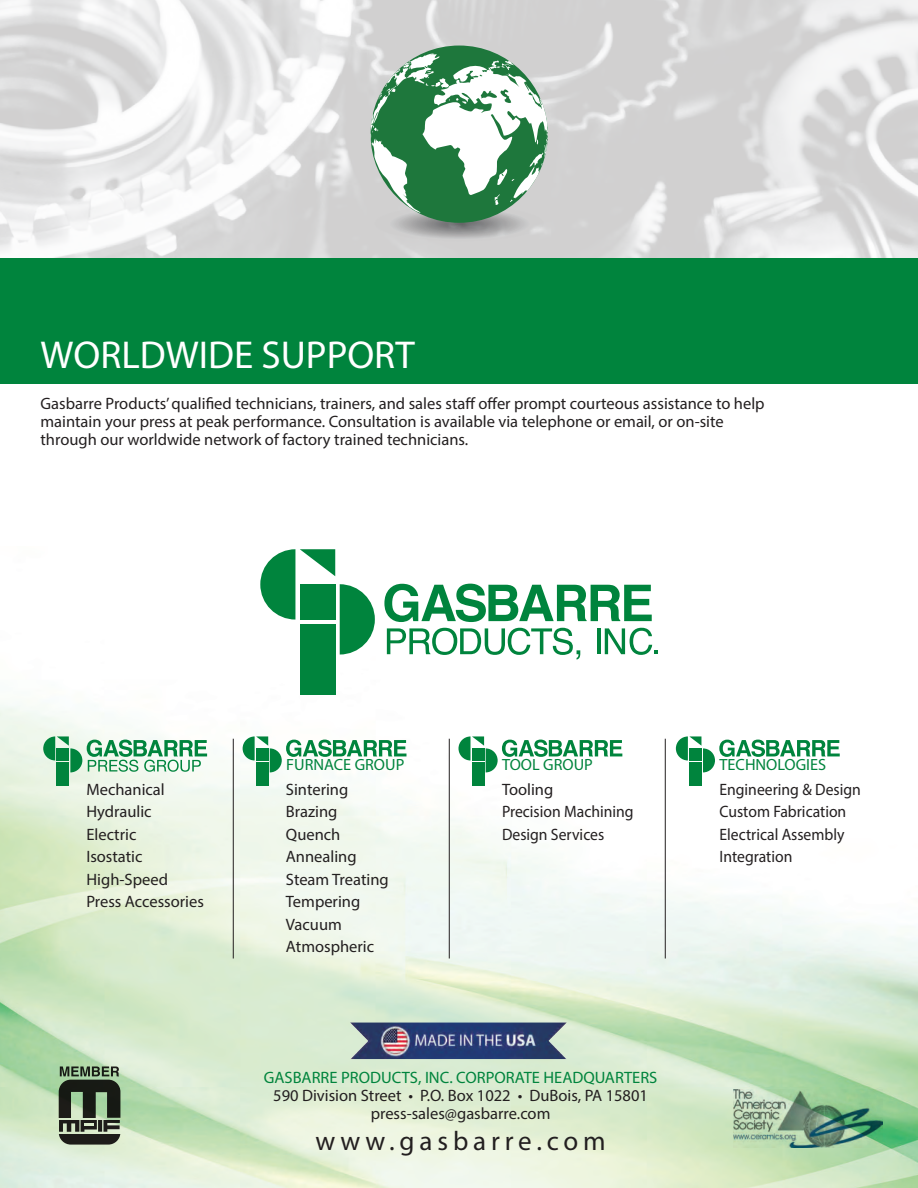
<style>
.page{position:relative;width:918px;height:1188px;background:#fff}
.page>*{position:absolute;margin:0;border:0;box-sizing:border-box;transform-origin:0 0}
.t1{font:39px "Myriad Pro";color:#fff}
.t2{font:27px "Myriad Pro";letter-spacing:.18em;color:#231f20}
.t3{font:16.5px/22.5px "Myriad Pro";color:#231f20}
.t4{font:16.5px/22.5px "Myriad Pro";color:#231f20;scale:.95 1}
.t5{font:16.5px "Myriad Pro";color:#00843d}
.t6{font:16.2px "Myriad Pro";color:#00843d}
</style>
<div class="page">
<img style="left:0;top:0;width:918px;height:258px">
<div style="left:0;top:258px;width:918px;height:125px;background:#00843d"></div>
<img style="left:0;top:583px;width:918px;height:605px">
<div style="left:300px;top:624px;width:35px;height:70px;background:#00843d"></div>
<svg style="left:260px;top:549px;width:115px;height:106px"></svg>
<svg style="left:384px;top:584px;width:268px;height:38px"></svg>
<svg style="left:387px;top:628px;width:193px;height:32px"></svg>
<hr style="left:597px;top:628px;width:4px;height:26px;background:#00843d">
<svg style="left:605px;top:628px;width:53px;height:27px"></svg>
<div style="left:57px;top:762px;width:12px;height:24px;background:#00843d"></div>
<svg style="left:43px;top:736px;width:164px;height:36px"></svg>
<div style="left:256px;top:762px;width:12px;height:24px;background:#00843d"></div>
<svg style="left:243px;top:736px;width:163px;height:36px"></svg>
<div style="left:472px;top:762px;width:12px;height:24px;background:#00843d"></div>
<svg style="left:459px;top:736px;width:163px;height:36px"></svg>
<div style="left:689px;top:762px;width:13px;height:24px;background:#00843d"></div>
<svg style="left:676px;top:736px;width:164px;height:36px"></svg>
<hr style="left:233px;top:739px;width:1px;height:220px;background:#231f20">
<hr style="left:449px;top:739px;width:1px;height:220px;background:#231f20">
<hr style="left:665px;top:739px;width:1px;height:220px;background:#231f20">
<div style="left:59px;top:1080px;width:61px;height:65px;background:#1d1c19;border-radius:12px"></div>
<svg style="left:60px;top:1066px;width:59px;height:10px"></svg>
<svg style="left:56px;top:1092px;width:66px;height:40px"></svg>
<hr style="left:58px;top:1118px;width:63px;height:2px;background:#fff">
<hr style="left:58px;top:1132px;width:63px;height:1px;background:#fff">
<img style="left:350px;top:1023px;width:217px;height:36px">
<svg style="left:370px;top:54px;width:178px;height:187px"></svg>
<hr style="left:917px;top:0;width:1px;height:187px;background:#00843d">
<img style="left:734px;top:1089px;width:148px;height:59px">
<h1 class="t1" style="left:40px;top:331px;width:376px">WORLDWIDE SUPPORT</h1>
<p class="t3" style="left:40px;top:395px;width:726px;line-height:18px">Gasbarre Products’ qualified technicians, trainers, and sales staff offer prompt courteous assistance to help maintain your press at peak performance. Consultation is available via telephone or email, or on-site through our worldwide network of factory trained technicians.</p>
<p class="t6" style="left:286px;top:755px;width:120px">FURNACE GROUP</p>
<p class="t6" style="left:502px;top:755px;width:92px">TOOL GROUP</p>
<p class="t6" style="left:720px;top:755px;width:108px">TECHNOLOGIES</p>
<p class="t3" style="left:86px;top:777px;width:119px">Mechanical<br>Hydraulic<br>Electric<br>Isostatic<br>High-Speed<br>Press Accessories</p>
<p class="t3" style="left:286px;top:778px;width:104px">Sintering<br>Brazing<br>Quench<br>Annealing<br>Steam Treating<br>Tempering<br>Vacuum<br>Atmospheric</p>
<p class="t3" style="left:502px;top:778px;width:133px">Tooling<br>Precision Machining<br>Design Services</p>
<p class="t4" style="left:720px;top:778px;width:150px">Engineering &amp; Design<br>Custom Fabrication<br>Electrical Assembly<br>Integration</p>
<p class="t5" style="left:264px;top:1067px;width:395px">GASBARRE PRODUCTS, INC. CORPORATE HEADQUARTERS</p>
<p class="t3" style="left:273px;top:1086px;width:376px;line-height:18px;text-align:center">590 Division Street • P.O. Box 1022 • DuBois, PA 15801 press-sales@gasbarre.com</p>
<h2 class="t2" style="left:315px;top:1124px;width:292px">www.gasbarre.com</h2>
</div>
